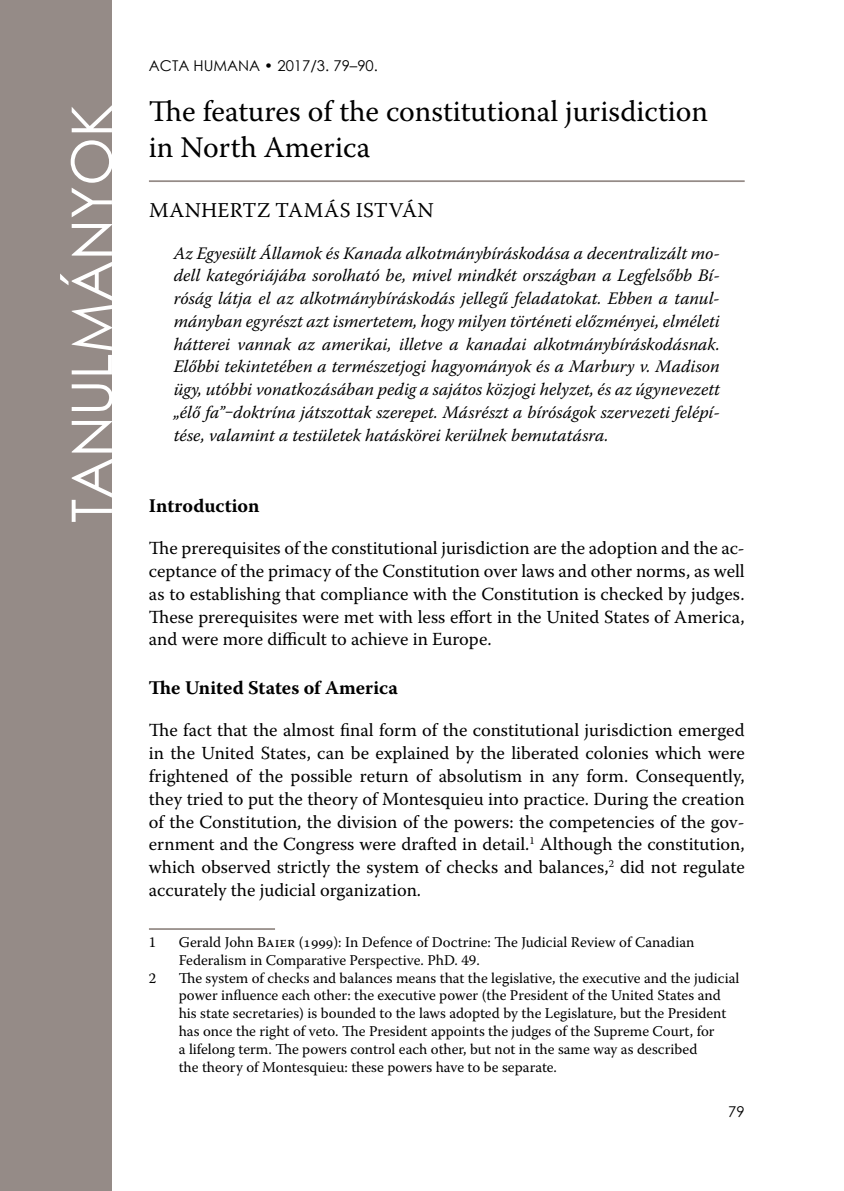
<style>
.page{position:relative;width:844px;height:1191px;background:#fff}
.page>*{position:absolute;margin:0;border:0;box-sizing:border-box;transform-origin:0 0}
.t1{font:56px "Century Gothic";color:#fff}
.t2{font:29.75px/35.7px "Warnock Pro";color:#000}
.t3{font:21px "Warnock Pro";letter-spacing:.015em;color:#000}
.t4{font:700 19.25px "Warnock Pro";color:#000}
.t5{font:18.38px/22.8px "Warnock Pro";color:#000;text-align:justify}
.t6{font:italic 17.5px/22.8px "Warnock Pro";color:#000;text-align:justify}
.t7{font:14.88px/17.8px "Warnock Pro";color:#000}
.t8{font:14.88px "Century Gothic";color:#000}
</style>
<div class="page">
<div style="left:0;top:0;width:112px;height:1191px;background:#958b87"></div>
<hr style="left:149px;top:180px;width:595px;height:2px;background:#958b87">
<hr style="left:149px;top:928px;width:126px;height:2px;background:#958b87">
<p class="t8" style="left:149px;top:55px;width:230px">ACTA HUMANA • 2017/3. 79–90.</p>
<h1 class="t1" style="left:53px;top:523px;width:420px;rotate:-90deg">TANULMÁNYOK</h1>
<h2 class="t2" style="left:149px;top:93px;width:560px">The features of the constitutional jurisdiction in North America</h2>
<p class="t3" style="left:149px;top:197px;width:286px">MANHERTZ TAMÁS ISTVÁN</p>
<p class="t6" style="left:174px;top:241px;width:547px">Az Egyesült Államok és Kanada alkotmánybíráskodása a decentralizált mo&shy;dell kategóriájába sorolható be, mivel mindkét országban a Legfelsőbb Bí&shy;róság látja el az alkotmánybíráskodás jellegű feladatokat. Ebben a tanul&shy;mányban egyrészt azt ismertetem, hogy milyen történeti előzményei, elméleti hátterei vannak az amerikai, illetve a kanadai alkotmánybíráskodásnak.<br>Előbbi tekintetében a természetjogi hagyományok és a Marbury v. Madison ügy, utóbbi vonatkozásában pedig a sajátos közjogi helyzet, és az úgynevezett „élő fa”‒doktrína játszottak szerepet. Másrészt a bíróságok szervezeti felépí&shy;tése, valamint a testületek hatáskörei kerülnek bemutatásra.</p>
<p class="t4" style="left:149px;top:494px;width:112px">Introduction</p>
<p class="t5" style="left:149px;top:536px;width:597px">The prerequisites of the constitutional jurisdiction are the adoption and the ac&shy;ceptance of the primacy of the Constitution over laws and other norms, as well as to establishing that compliance with the Constitution is checked by judges.<br>These prerequisites were met with less effort in the United States of America, and were more difficult to achieve in Europe.</p>
<p class="t4" style="left:149px;top:676px;width:250px">The United States of America</p>
<p class="t5" style="left:149px;top:718px;width:597px">The fact that the almost final form of the constitutional jurisdiction emerged in the United States, can be explained by the liberated colonies which were frightened of the possible return of absolutism in any form. Consequently, they tried to put the theory of Montesquieu into practice. During the creation of the Constitution, the division of the powers: the competencies of the gov&shy;ernment and the Congress were drafted in detail.<sup>1</sup> Although the constitution, which observed strictly the system of checks and balances,<sup>2</sup> did not regulate accurately the judicial organization.</p>
<p class="t7" style="left:149px;top:932px;width:9px">1</p>
<p class="t7" style="left:179px;top:932px;width:517px">Gerald John Baier (1999): In Defence of Doctrine: The Judicial Review of Canadian<br>Federalism in Comparative Perspective. PhD. 49.</p>
<p class="t7" style="left:149px;top:968px;width:9px">2</p>
<p class="t7" style="left:179px;top:968px;width:562px">The system of checks and balances means that the legislative, the executive and the judicial power influence each other: the executive power (the President of the United States and his state secretaries) is bounded to the laws adopted by the Legislature, but the President has once the right of veto. The President appoints the judges of the Supreme Court, for<br>a lifelong term. The powers control each other, but not in the same way as described<br>the theory of Montesquieu: these powers have to be separate.</p>
<p class="t8" style="left:728px;top:1100px;width:18px">79</p>
</div>
